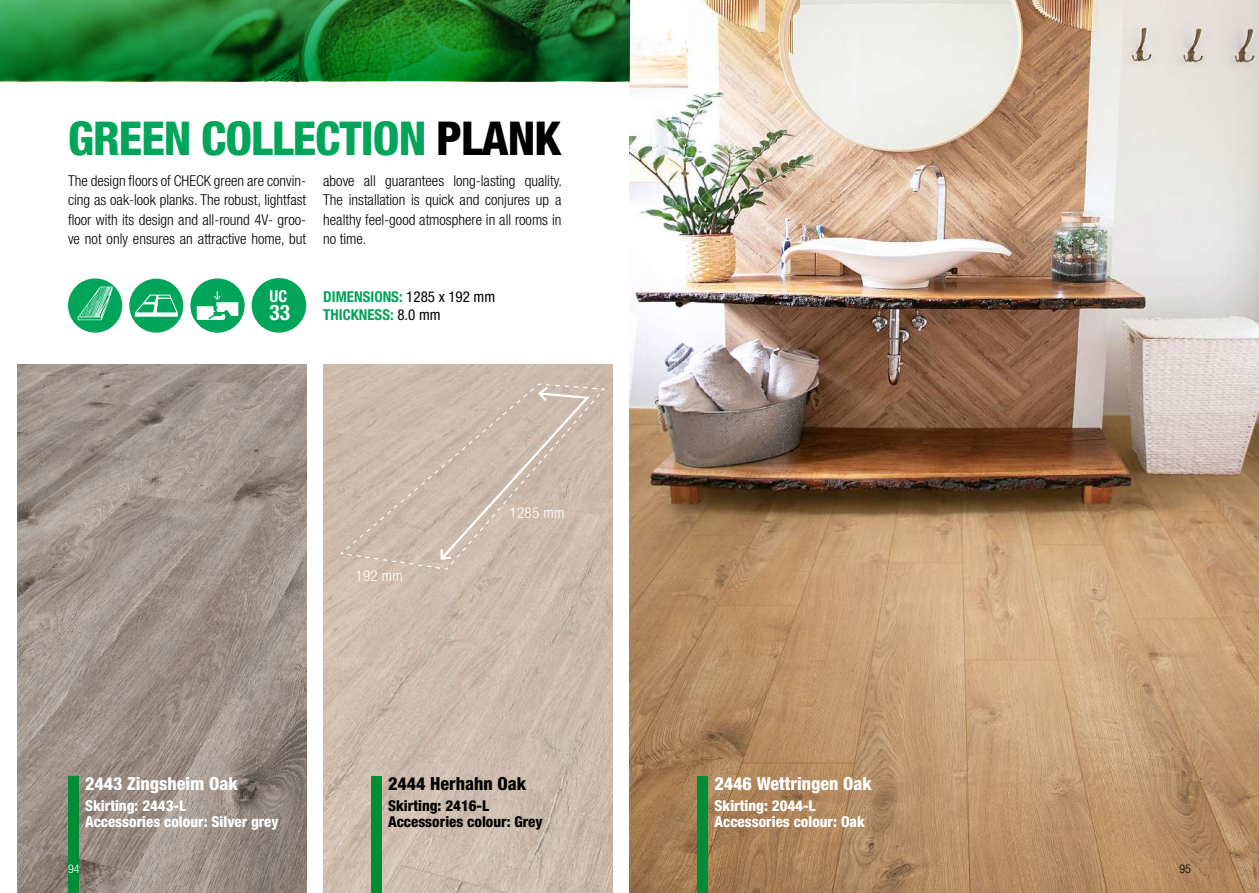
<style>
.page{position:relative;width:1259px;height:893px;background:#fff}
.page>*{position:absolute;margin:0;border:0;box-sizing:border-box;transform-origin:0 0}
.t1{font:800 condensed 46.65px "Helvetica Neue LT Std";letter-spacing:-.02em;color:#00a55a}
.t2{font:700 condensed 21.45px "Helvetica Neue LT Std";color:#fff}
.t3{font:800 condensed 18px "Helvetica Neue LT Std";color:#fff}
.t4{font:800 condensed 18px "Helvetica Neue LT Std";color:#000}
.t5{font:700 condensed 16.5px "Helvetica Neue LT Std";color:#fff}
.t6{font:300 condensed 15px/19.5px "Helvetica Neue LT Std";color:#000;text-align:justify}
.t7{font:800 condensed 15px/16.6px "Helvetica Neue LT Std";color:#fff}
.t8{font:800 condensed 15px/16.6px "Helvetica Neue LT Std";color:#000}
.t9{font:700 condensed 15px/18px "Helvetica Neue LT Std";color:#00a55a}
.t10{font:300 condensed 15px "Helvetica Neue LT Std";letter-spacing:.02em;color:#fff}
.t11{font:300 condensed 12px "Helvetica Neue LT Std";color:#000}
.t12{font:300 condensed 12px "Helvetica Neue LT Std";color:#fff}
.s1{color:#000}
.s2{font-weight:400;color:#000}
</style>
<div class="page">
<img style="left:629px;top:0;width:630px;height:893px">
<img style="left:17px;top:364px;width:289px;height:529px">
<img style="left:323px;top:364px;width:289px;height:529px">
<svg style="left:0;top:0;width:631px;height:81px;background:#17742a"></svg>
<div style="left:697px;top:777px;width:10px;height:116px;background:#008d36"></div>
<div style="left:371px;top:777px;width:10px;height:116px;background:#008d36"></div>
<div style="left:68px;top:777px;width:10px;height:116px;background:#008d36"></div>
<div style="left:68px;top:278px;width:54px;height:55px;background:#00a55a;border-radius:50%"></div>
<svg style="left:78px;top:287px;width:35px;height:33px"></svg>
<div style="left:129px;top:279px;width:54px;height:54px;background:#00a55a;border-radius:50%"></div>
<svg style="left:135px;top:295px;width:43px;height:22px"></svg>
<div style="left:190px;top:278px;width:55px;height:55px;background:#00a55a;border-radius:50%"></div>
<svg style="left:197px;top:291px;width:41px;height:29px"></svg>
<div style="left:252px;top:278px;width:54px;height:55px;background:#00a55a;border-radius:50%"></div>
<svg style="left:338px;top:383px;width:268px;height:187px;background:#cbb9ab"></svg>
<svg style="left:343px;top:383px;width:259px;height:187px;background:#ccbbad"></svg>
<h1 class="t1" style="left:68px;top:109px;width:495px">GREEN COLLECTION <span class="s1">PLANK</span></h1>
<p class="t6" style="left:68px;top:171px;width:240px">The design floors of CHECK green are convin&shy;cing as oak-look planks. The robust, lightfast floor with its design and all-round 4V- groo&shy;ve not only ensures an attractive home, but</p>
<p class="t6" style="left:323px;top:171px;width:240px">above all guarantees long-lasting quality.<br>The installation is quick and conjures up a healthy feel-good atmosphere in all rooms in no time.</p>
<p class="t5" style="left:269px;top:286px;width:19px">UC</p>
<h2 class="t2" style="left:269px;top:300px;width:22px">33</h2>
<p class="t9" style="left:323px;top:287px;width:173px">DIMENSIONS: <span class="s2">1285 x 192 mm<br></span>THICKNESS: <span class="s2">8.0 mm</span></p>
<p class="t10" style="left:355px;top:567px;width:49px">192 mm</p>
<p class="t10" style="left:509px;top:504px;width:56px">1285 mm</p>
<p class="t3" style="left:85px;top:772px;width:154px">2443 Zingsheim Oak</p>
<p class="t7" style="left:85px;top:797px;width:195px">Skirting: 2443-L<br>Accessories colour: Silver grey</p>
<p class="t12" style="left:68px;top:861px;width:13px">94</p>
<p class="t4" style="left:388px;top:772px;width:140px">2444 Herhahn Oak</p>
<p class="t8" style="left:388px;top:797px;width:156px">Skirting: 2416-L<br>Accessories colour: Grey</p>
<p class="t3" style="left:714px;top:772px;width:159px">2446 Wettringen Oak</p>
<p class="t7" style="left:714px;top:797px;width:152px">Skirting: 2044-L<br>Accessories colour: Oak</p>
<p class="t11" style="left:1179px;top:861px;width:13px">95</p>
</div>
